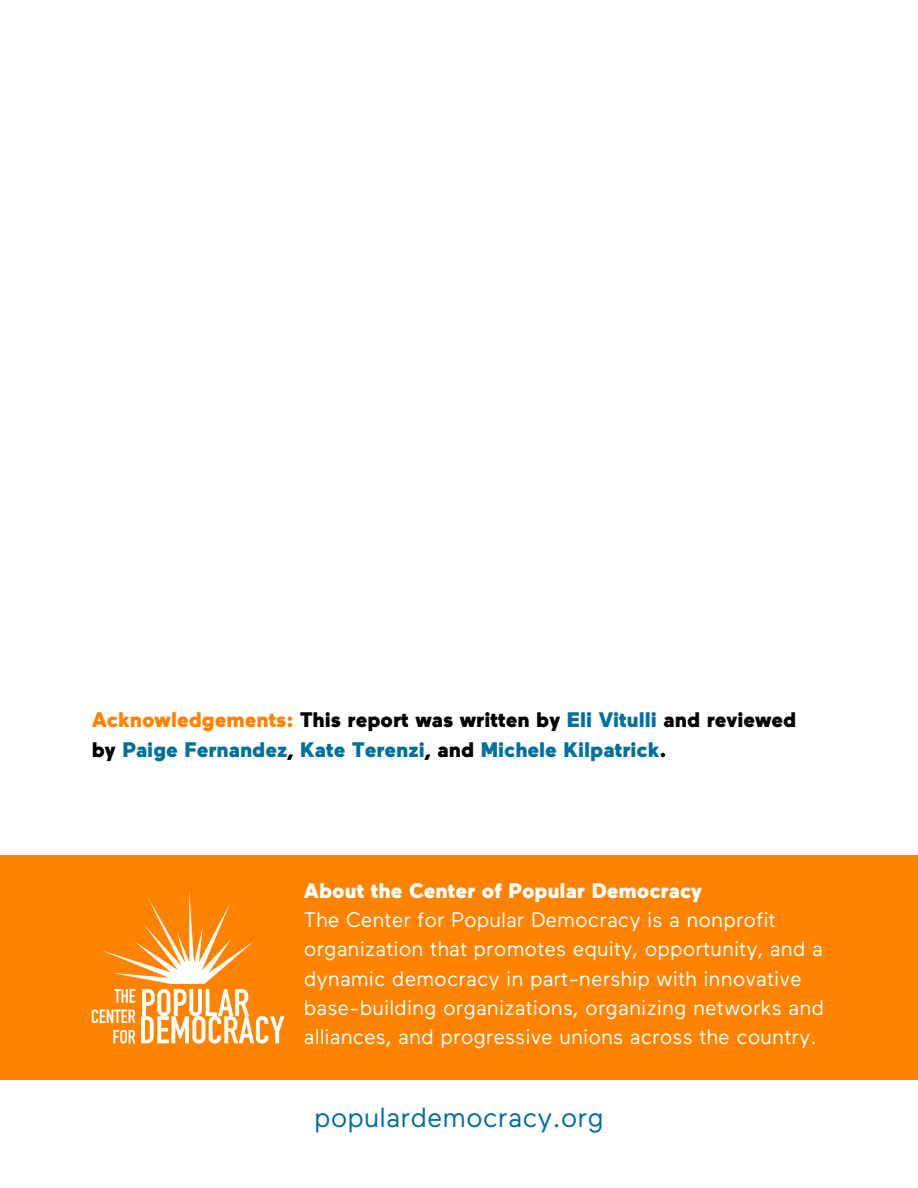
<style>
.page{position:relative;width:918px;height:1188px;background:#fff}
.page>*{position:absolute;margin:0;border:0;box-sizing:border-box;transform-origin:0 0}
.t1{font:27.6px "Maax";color:#00709d}
.t2{font:21px/29.2px "Maax";color:#fff}
.t3{font:900 21px/29.2px "Maax";color:#00709d}
.t4{font:900 21px "Maax";color:#fff}
.s1{color:#ff8200}
.s2{color:#000}
</style>
<div class="page">
<div style="left:0;top:856px;width:918px;height:224px;background:#ff8200"></div>
<svg style="left:92px;top:890px;width:192px;height:154px"></svg>
<p class="t3" style="left:92px;top:707px;width:706px"><span class="s1">Acknowledgements:</span> <span class="s2">This report was written by</span> Eli Vitulli <span class="s2">and reviewed by</span> Paige Fernandez<span class="s2">,</span> Kate Terenzi<span class="s2">, and</span> Michele Kilpatrick<span class="s2">.</span></p>
<p class="t4" style="left:304px;top:882px;width:400px">About the Center of Popular Democracy</p>
<p class="t2" style="left:304px;top:907px;width:522px">The Center for Popular Democracy is a nonprofit organization that promotes equity, opportunity, and a dynamic democracy in part-nership with innovative base-building organizations, organizing networks and alliances, and progressive unions across the country.</p>
<h1 class="t1" style="left:314px;top:1106px;width:291px">populardemocracy.org</h1>
</div>
